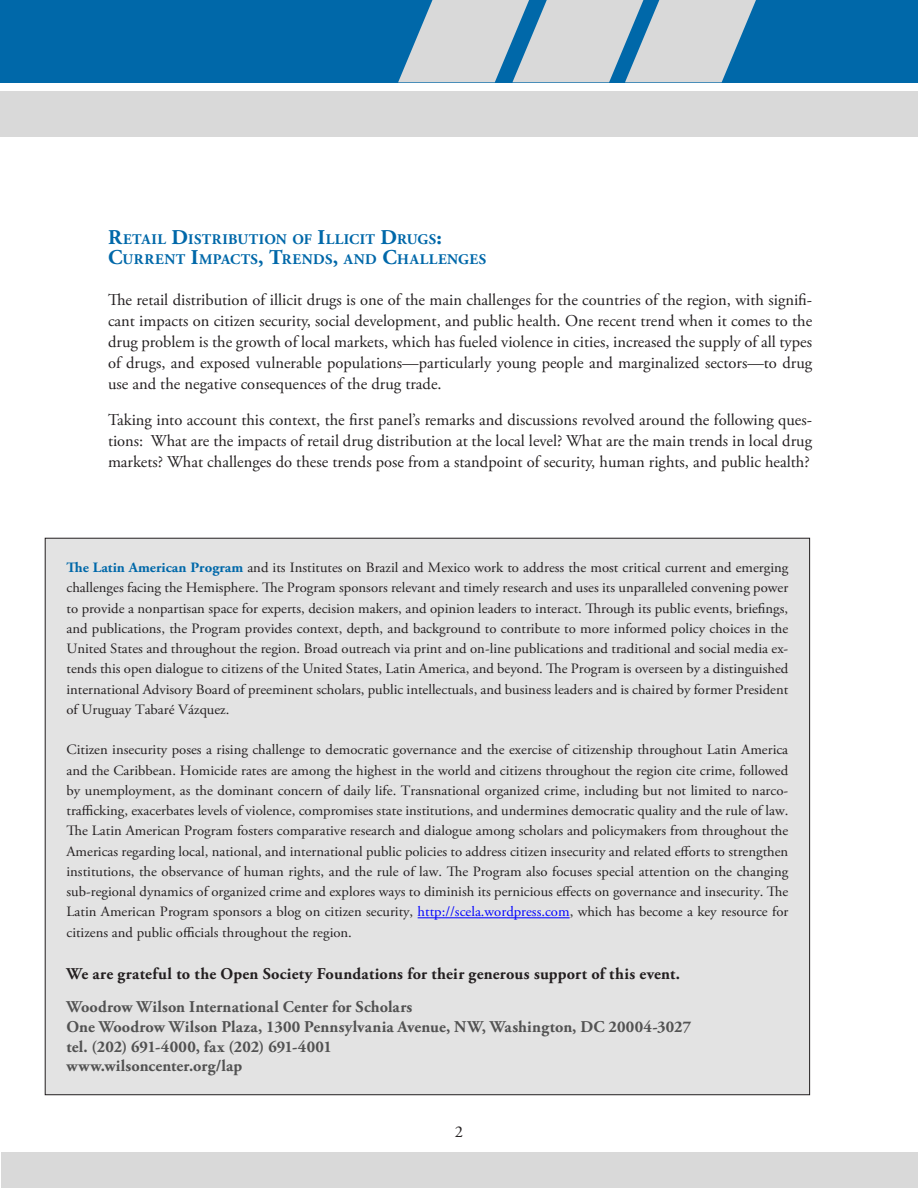
<style>
.page{position:relative;width:918px;height:1188px;background:#fff}
.page>*{position:absolute;margin:0;border:0;box-sizing:border-box;transform-origin:0 0}
.No_Spacing{font:16.5px/21px "Adobe Garamond Pro";color:#231f20;text-align:justify}
.box_text{font:700 16.35px "Adobe Garamond Pro";letter-spacing:.005em;color:#525252}
.box_text-2{font:700 16.35px "Adobe Garamond Pro";letter-spacing:.015em;color:#231f20}
.subhead_A{font:700 14.7px/20.2px "Adobe Garamond Pro";letter-spacing:.03em;color:#0068a9}
.text_English_no_inde{font:14.25px/20.2px "Adobe Garamond Pro";color:#231f20;text-align:justify}
.box_text-3{font:14.25px/20.2px "Adobe Garamond Pro";color:#231f20;text-align:justify}
.s1{font-size:21px}
.s2{font-weight:700;color:#0068a9}
.s3{color:#00f}
</style>
<div class="page">
<div style="left:0;top:0;width:918px;height:82px;background:#0068a9"></div>
<div style="left:0;top:92px;width:918px;height:45px;background:#d9d9d9"></div>
<svg style="left:398px;top:0;width:358px;height:82px"></svg>
<div style="left:1px;top:1153px;width:917px;height:35px;background:#d9d9d9"></div>
<div style="left:45px;top:538px;width:765px;height:557px;background:#e3e3e3"></div>
<hr style="left:418px;top:917px;width:152px;height:1px;background:#00f">
<p class="subhead_A" style="left:108px;top:230px;width:379px"><span class="s1">R</span>ETAIL <span class="s1">D</span>ISTRIBUTION OF <span class="s1">I</span>LLICIT <span class="s1">D</span>RUGS<span class="s1">:<br>C</span>URRENT <span class="s1">I</span>MPACTS<span class="s1">, T</span>RENDS<span class="s1">,</span> AND <span class="s1">C</span>HALLENGES</p>
<p class="No_Spacing" style="left:108px;top:290px;width:706px">The retail distribution of illicit drugs is one of the main challenges for the countries of the region, with signifi&shy;cant impacts on citizen security, social development, and public health. One recent trend when it comes to the drug problem is the growth of local markets, which has fueled violence in cities, increased the supply of all types of drugs, and exposed vulnerable populations—particularly young people and marginalized sectors—to drug use and the negative consequences of the drug trade.</p>
<p class="No_Spacing" style="left:108px;top:410px;width:706px">Taking into account this context, the first panel’s remarks and discussions revolved around the following ques&shy;tions: What are the impacts of retail drug distribution at the local level? What are the main trends in local drug markets? What challenges do these trends pose from a standpoint of security, human rights, and public health?</p>
<p class="box_text-3" style="left:66px;top:558px;width:723px"><span class="s2">The Latin American Program</span> and its Institutes on Brazil and Mexico work to address the most critical current and emerging challenges facing the Hemisphere. The Program sponsors relevant and timely research and uses its unparalleled convening power to provide a nonpartisan space for experts, decision makers, and opinion leaders to interact. Through its public events, briefings, and publications, the Program provides context, depth, and background to contribute to more informed policy choices in the United States and throughout the region. Broad outreach via print and on-line publications and traditional and social media ex&shy;tends this open dialogue to citizens of the United States, Latin America, and beyond. The Program is overseen by a distinguished international Advisory Board of preeminent scholars, public intellectuals, and business leaders and is chaired by former President of Uruguay Tabaré Vázquez.</p>
<p class="text_English_no_inde" style="left:66px;top:740px;width:723px">Citizen insecurity poses a rising challenge to democratic governance and the exercise of citizenship throughout Latin America and the Caribbean. Homicide rates are among the highest in the world and citizens throughout the region cite crime, followed by unemployment, as the dominant concern of daily life. Transnational organized crime, including but not limited to narco&shy;trafficking, exacerbates levels of violence, compromises state institutions, and undermines democratic quality and the rule of law.<br>The Latin American Program fosters comparative research and dialogue among scholars and policymakers from throughout the Americas regarding local, national, and international public policies to address citizen insecurity and related efforts to strengthen institutions, the observance of human rights, and the rule of law. The Program also focuses special attention on the changing sub-regional dynamics of organized crime and explores ways to diminish its pernicious effects on governance and insecurity. The Latin American Program sponsors a blog on citizen security, <span class="s3">http://scela.wordpress.com</span>, which has become a key resource for citizens and public officials throughout the region.</p>
<p class="box_text-2" style="left:66px;top:964px;width:615px">We are grateful to the Open Society Foundations for their generous support of this event.</p>
<p class="box_text" style="left:66px;top:998px;width:347px">Woodrow Wilson International Center for Scholars</p>
<p class="box_text" style="left:66px;top:1017px;width:626px">One Woodrow Wilson Plaza, 1300 Pennsylvania Avenue, NW, Washington, DC 20004-3027</p>
<p class="box_text" style="left:66px;top:1037px;width:267px">tel. (202) 691-4000, fax (202) 691-4001</p>
<p class="box_text" style="left:66px;top:1056px;width:177px">www.wilsoncenter.org/lap</p>
<h1 class="No_Spacing" style="left:455px;top:1122px;width:10px">2</h1>
</div>
